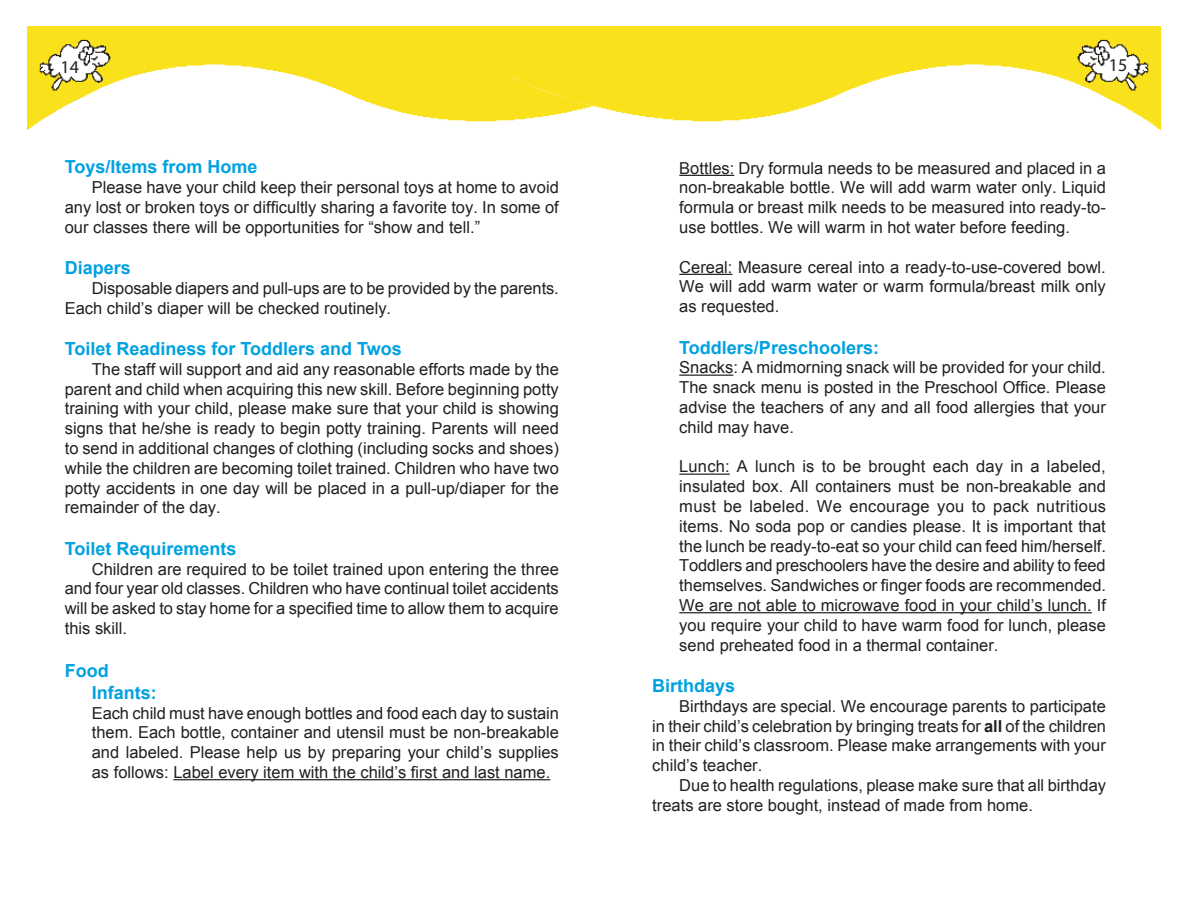
<style>
.page{position:relative;width:1188px;height:918px;background:#fff}
.page>*{position:absolute;margin:0;border:0;box-sizing:border-box;transform-origin:0 0}
.Subhead_1{font:700 18px "Arial";color:#00a1e1}
.t1{font:18px "Myriad Pro";color:#231f20}
.Body_Text_Inside{font:16.5px/19.8px "Arial";color:#231f20;text-align:justify}
.s1{font-weight:700}
</style>
<div class="page">
<img style="left:27px;top:27px;width:481px;height:103px">
<hr style="left:173px;top:779px;width:377px;height:1px;background:#231f20">
<img style="left:508px;top:27px;width:653px;height:103px">
<hr style="left:679px;top:175px;width:55px;height:1px;background:#231f20">
<hr style="left:679px;top:274px;width:54px;height:1px;background:#231f20">
<hr style="left:679px;top:375px;width:54px;height:1px;background:#231f20">
<hr style="left:679px;top:474px;width:51px;height:1px;background:#231f20">
<hr style="left:679px;top:612px;width:413px;height:1px;background:#231f20">
<p class="t1" style="left:60px;top:56px;width:20px">14</p>
<p class="Subhead_1" style="left:65px;top:155px;width:194px">Toys/Items from Home</p>
<p class="Body_Text_Inside" style="left:65px;top:177px;width:496px;text-indent:27px">Please have your child keep their personal toys at home to avoid any lost or broken toys or difficultly sharing a favorite toy. In some of our classes there will be opportunities for “show and tell.”</p>
<p class="Subhead_1" style="left:65px;top:256px;width:68px">Diapers</p>
<p class="Body_Text_Inside" style="left:65px;top:278px;width:496px;text-indent:27px">Disposable diapers and pull-ups are to be provided by the parents.<br>Each child’s diaper will be checked routinely.</p>
<p class="Subhead_1" style="left:65px;top:337px;width:339px">Toilet Readiness for Toddlers and Twos</p>
<p class="Body_Text_Inside" style="left:65px;top:359px;width:496px;text-indent:27px">The staff will support and aid any reasonable efforts made by the parent and child when acquiring this new skill. Before beginning potty training with your child, please make sure that your child is showing signs that he/she is ready to begin potty training. Parents will need to send in additional changes of clothing (including socks and shoes) while the children are becoming toilet trained. Children who have two potty accidents in one day will be placed in a pull-up/diaper for the remainder of the day.</p>
<p class="Subhead_1" style="left:65px;top:537px;width:173px">Toilet Requirements</p>
<p class="Body_Text_Inside" style="left:65px;top:559px;width:496px;text-indent:27px">Children are required to be toilet trained upon entering the three and four year old classes. Children who have continual toilet accidents will be asked to stay home for a specified time to allow them to acquire this skill.</p>
<p class="Subhead_1" style="left:65px;top:659px;width:45px">Food</p>
<p class="Subhead_1" style="left:92px;top:681px;width:66px">Infants:</p>
<p class="Body_Text_Inside" style="left:92px;top:703px;width:469px">Each child must have enough bottles and food each day to sustain them. Each bottle, container and utensil must be non-breakable and labeled. Please help us by preparing your child’s supplies as follows: Label every item with the child’s first and last name.</p>
<p class="t1" style="left:1109px;top:54px;width:20px">15</p>
<p class="Body_Text_Inside" style="left:679px;top:158px;width:428px">Bottles: Dry formula needs to be measured and placed in a non-breakable bottle. We will add warm water only. Liquid formula or breast milk needs to be measured into ready-to&shy;use bottles. We will warm in hot water before feeding.</p>
<p class="Body_Text_Inside" style="left:679px;top:257px;width:428px">Cereal: Measure cereal into a ready-to-use-covered bowl.<br>We will add warm water or warm formula/breast milk only as requested.</p>
<p class="Subhead_1" style="left:679px;top:335px;width:201px">Toddlers/Preschoolers:</p>
<p class="Body_Text_Inside" style="left:679px;top:358px;width:428px">Snacks: A midmorning snack will be provided for your child.<br>The snack menu is posted in the Preschool Office. Please advise the teachers of any and all food allergies that your child may have.</p>
<p class="Body_Text_Inside" style="left:679px;top:457px;width:428px">Lunch: A lunch is to be brought each day in a labeled, insulated box. All containers must be non-breakable and must be labeled. We encourage you to pack nutritious items. No soda pop or candies please. It is important that the lunch be ready-to-eat so your child can feed him/herself.<br>Toddlers and preschoolers have the desire and ability to feed themselves. Sandwiches or finger foods are recommended.<br>We are not able to microwave food in your child’s lunch. If you require your child to have warm food for lunch, please send preheated food in a thermal container.</p>
<p class="Subhead_1" style="left:652px;top:674px;width:85px">Birthdays</p>
<p class="Body_Text_Inside" style="left:652px;top:696px;width:455px;text-indent:27px">Birthdays are special. We encourage parents to participate in their child’s celebration by bringing treats for <span class="s1">all</span> of the children in their child’s classroom. Please make arrangements with your child’s teacher.</p>
<p class="Body_Text_Inside" style="left:652px;top:775px;width:455px;text-indent:27px">Due to health regulations, please make sure that all birthday treats are store bought, instead of made from home.</p>
</div>
